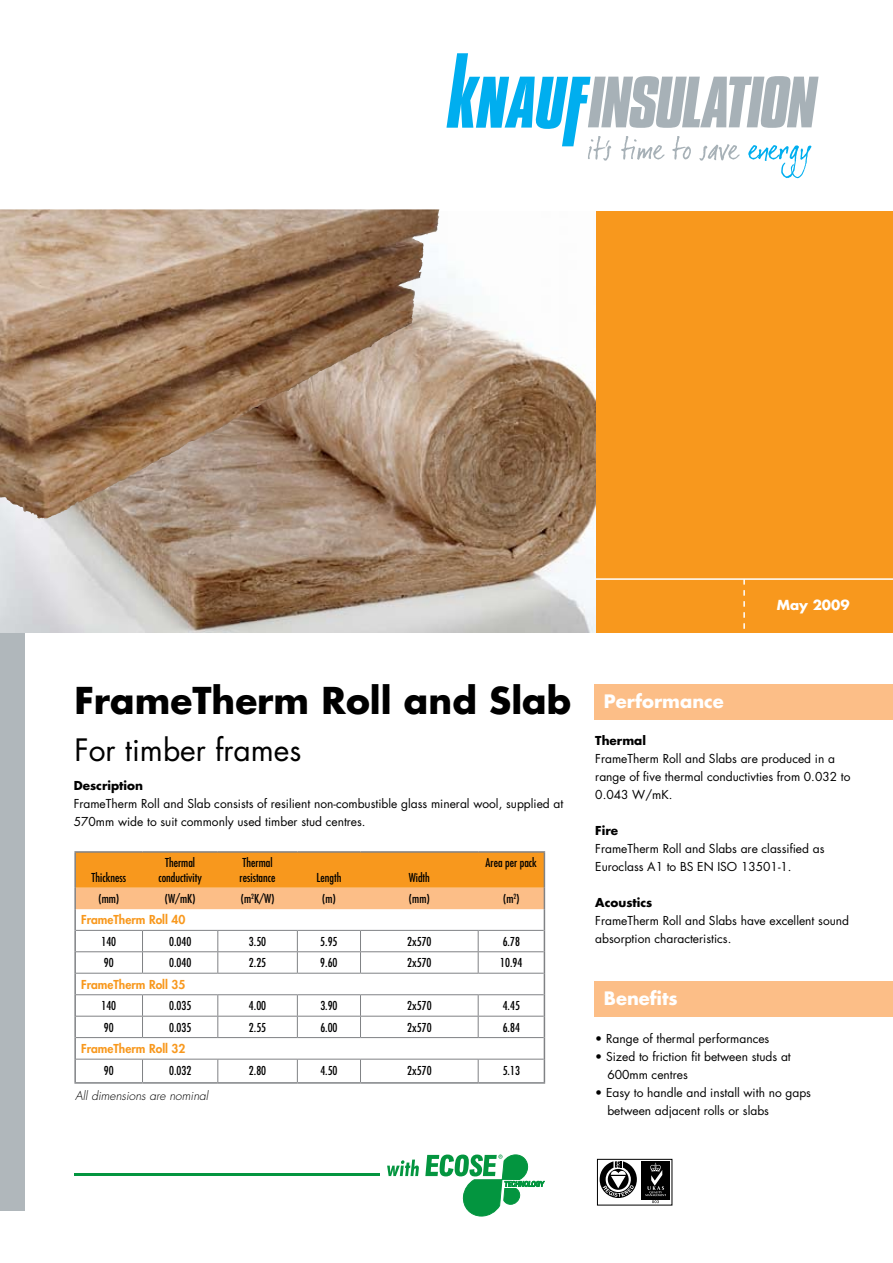
<style>
.page{position:relative;width:893px;height:1263px;background:#fff}
.page>*{position:absolute;margin:0;border:0;box-sizing:border-box;transform-origin:0 0}
.t1{font:700 36px "Futura LT";color:#000}
.t2{font:30px "Futura LT";color:#000}
.t3{font:700 18px "Futura LT";color:#fff}
.t4{font:700 13.5px "Futura LT";color:#fff}
.t5{font:12px/18px "Futura LT";color:#000}
.t6{font:condensed 12px/14.4px "Futura LT";color:#000;text-align:center}
.t7{font:800 12px "Futura LT";color:#f8981d}
.t8{font:700 12px "Futura LT";color:#000}
.t9{font:italic 300 12px "Futura LT";color:#000}
</style>
<div class="page">
<svg style="left:387px;top:1159px;width:32px;height:17px"></svg>
<hr style="left:74px;top:1173px;width:305px;height:3px;background:#03953f">
<svg style="left:425px;top:1154px;width:119px;height:62px"></svg>
<div style="left:595px;top:211px;width:298px;height:421px;background:#f8981d"></div>
<svg style="left:446px;top:53px;width:373px;height:125px"></svg>
<div style="left:0;top:612px;width:25px;height:598px;background:#b0b7bb"></div>
<hr style="left:595px;top:578px;width:298px;height:2px;background:#fff">
<svg style="left:743px;top:579px;width:2px;height:54px"></svg>
<div style="left:594px;top:685px;width:299px;height:35px;background:#fcbe87"></div>
<div style="left:594px;top:981px;width:299px;height:36px;background:#fcbe87"></div>
<img style="left:0;top:211px;width:595px;height:421px">
<hr style="left:74px;top:851px;width:69px;height:2px;background:#808285">
<hr style="left:74px;top:853px;width:2px;height:35px;background:#808285">
<hr style="left:143px;top:851px;width:75px;height:2px;background:#808285">
<hr style="left:218px;top:851px;width:79px;height:2px;background:#808285">
<hr style="left:74px;top:888px;width:2px;height:21px;background:#808285">
<hr style="left:297px;top:851px;width:63px;height:2px;background:#808285">
<hr style="left:360px;top:851px;width:118px;height:2px;background:#808285">
<hr style="left:478px;top:851px;width:67px;height:2px;background:#808285">
<hr style="left:74px;top:909px;width:2px;height:21px;background:#808285">
<hr style="left:74px;top:930px;width:2px;height:22px;background:#808285">
<hr style="left:74px;top:952px;width:2px;height:21px;background:#808285">
<hr style="left:74px;top:973px;width:2px;height:22px;background:#808285">
<hr style="left:74px;top:995px;width:2px;height:21px;background:#808285">
<hr style="left:74px;top:1016px;width:2px;height:21px;background:#808285">
<hr style="left:74px;top:1037px;width:2px;height:22px;background:#808285">
<hr style="left:74px;top:1059px;width:2px;height:23px;background:#808285">
<hr style="left:74px;top:1082px;width:69px;height:2px;background:#808285">
<hr style="left:143px;top:1082px;width:75px;height:2px;background:#808285">
<hr style="left:218px;top:1082px;width:79px;height:2px;background:#808285">
<hr style="left:297px;top:1082px;width:63px;height:2px;background:#808285">
<hr style="left:360px;top:1082px;width:118px;height:2px;background:#808285">
<hr style="left:478px;top:1082px;width:67px;height:2px;background:#808285">
<svg style="left:75px;top:852px;width:470px;height:230px"></svg>
<div style="left:641px;top:1161px;width:29px;height:38px;background:#000"></div>
<svg style="left:600px;top:1161px;width:37px;height:37px"></svg>
<svg style="left:645px;top:1163px;width:21px;height:40px"></svg>
<div style="left:597px;top:1159px;width:75px;height:46px;border:1px solid #000"></div>
<img style="left:0;top:209px;width:81px;height:310px">
<p class="t4" style="left:777px;top:596px;width:74px">May 2009</p>
<h1 class="t1" style="left:74px;top:677px;width:498px">FrameTherm Roll and Slab</h1>
<h2 class="t2" style="left:74px;top:731px;width:228px">For timber frames</h2>
<p class="t8" style="left:74px;top:777px;width:71px">Description</p>
<p class="t5" style="left:74px;top:795px;width:491px">FrameTherm Roll and Slab consists of resilient non-combustible glass mineral wool, supplied at<br>570mm wide to suit commonly used timber stud centres.</p>
<p class="t6" style="left:92px;top:870px;width:36px">Thickness</p>
<p class="t6" style="left:158px;top:856px;width:45px">Thermal conductivity</p>
<p class="t6" style="left:240px;top:856px;width:37px;text-align:left">Thermal resistance</p>
<p class="t6" style="left:316px;top:870px;width:26px">Length</p>
<p class="t6" style="left:409px;top:870px;width:23px">Width</p>
<p class="t6" style="left:486px;top:856px;width:53px">Area per pack</p>
<p class="t6" style="left:98px;top:891px;width:22px">(mm)</p>
<p class="t6" style="left:165px;top:891px;width:32px">(W/mK)</p>
<p class="t6" style="left:241px;top:891px;width:35px">(m<sup>2</sup>K/W)</p>
<p class="t6" style="left:322px;top:891px;width:15px">(m)</p>
<p class="t6" style="left:409px;top:891px;width:22px">(mm)</p>
<p class="t6" style="left:503px;top:891px;width:18px">(m<sup>2</sup>)</p>
<p class="t7" style="left:81px;top:912px;width:106px">FrameTherm Roll 40</p>
<p class="t6" style="left:101px;top:934px;width:16px">140</p>
<p class="t6" style="left:169px;top:934px;width:24px">0.040</p>
<p class="t6" style="left:249px;top:934px;width:19px">3.50</p>
<p class="t6" style="left:320px;top:934px;width:19px">5.95</p>
<p class="t6" style="left:407px;top:934px;width:26px">2x570</p>
<p class="t6" style="left:503px;top:934px;width:19px">6.78</p>
<p class="t6" style="left:104px;top:955px;width:11px">90</p>
<p class="t6" style="left:169px;top:955px;width:24px">0.040</p>
<p class="t6" style="left:249px;top:955px;width:19px">2.25</p>
<p class="t6" style="left:320px;top:955px;width:19px">9.60</p>
<p class="t6" style="left:407px;top:955px;width:26px">2x570</p>
<p class="t6" style="left:500px;top:955px;width:24px">10.94</p>
<p class="t7" style="left:81px;top:976px;width:106px">FrameTherm Roll 35</p>
<p class="t6" style="left:101px;top:998px;width:16px">140</p>
<p class="t6" style="left:169px;top:998px;width:24px">0.035</p>
<p class="t6" style="left:249px;top:998px;width:19px">4.00</p>
<p class="t6" style="left:320px;top:998px;width:19px">3.90</p>
<p class="t6" style="left:407px;top:998px;width:26px">2x570</p>
<p class="t6" style="left:503px;top:998px;width:19px">4.45</p>
<p class="t6" style="left:104px;top:1020px;width:11px">90</p>
<p class="t6" style="left:169px;top:1020px;width:24px">0.035</p>
<p class="t6" style="left:249px;top:1020px;width:19px">2.55</p>
<p class="t6" style="left:320px;top:1020px;width:19px">6.00</p>
<p class="t6" style="left:407px;top:1020px;width:26px">2x570</p>
<p class="t6" style="left:503px;top:1020px;width:19px">6.84</p>
<p class="t7" style="left:81px;top:1041px;width:106px">FrameTherm Roll 32</p>
<p class="t6" style="left:104px;top:1063px;width:11px">90</p>
<p class="t6" style="left:169px;top:1063px;width:24px">0.032</p>
<p class="t6" style="left:249px;top:1063px;width:19px">2.80</p>
<p class="t6" style="left:320px;top:1063px;width:19px">4.50</p>
<p class="t6" style="left:407px;top:1063px;width:26px">2x570</p>
<p class="t6" style="left:503px;top:1063px;width:19px">5.13</p>
<p class="t9" style="left:75px;top:1089px;width:135px">All dimensions are nominal</p>
<h3 class="t3" style="left:604px;top:689px;width:122px">Performance</h3>
<p class="t8" style="left:595px;top:733px;width:52px">Thermal</p>
<p class="t5" style="left:595px;top:750px;width:257px">FrameTherm Roll and Slabs are produced in a range of five thermal conductivties from 0.032 to<br>0.043 W/mK.</p>
<p class="t8" style="left:595px;top:823px;width:24px">Fire</p>
<p class="t5" style="left:595px;top:840px;width:231px">FrameTherm Roll and Slabs are classified as<br>Euroclass A1 to BS EN ISO 13501-1.</p>
<p class="t8" style="left:595px;top:895px;width:59px">Acoustics</p>
<p class="t5" style="left:595px;top:912px;width:255px">FrameTherm Roll and Slabs have excellent sound absorption characteristics.</p>
<h3 class="t3" style="left:604px;top:986px;width:75px">Benefits</h3>
<p class="t5" style="left:595px;top:1030px;width:176px">• Range of thermal performances</p>
<p class="t5" style="left:607px;top:1048px;width:185px;text-indent:-12px">• Sized to friction fit between studs at<br>600mm centres</p>
<p class="t5" style="left:607px;top:1084px;width:205px;text-indent:-12px">• Easy to handle and install with no gaps between adjacent rolls or slabs</p>
</div>
